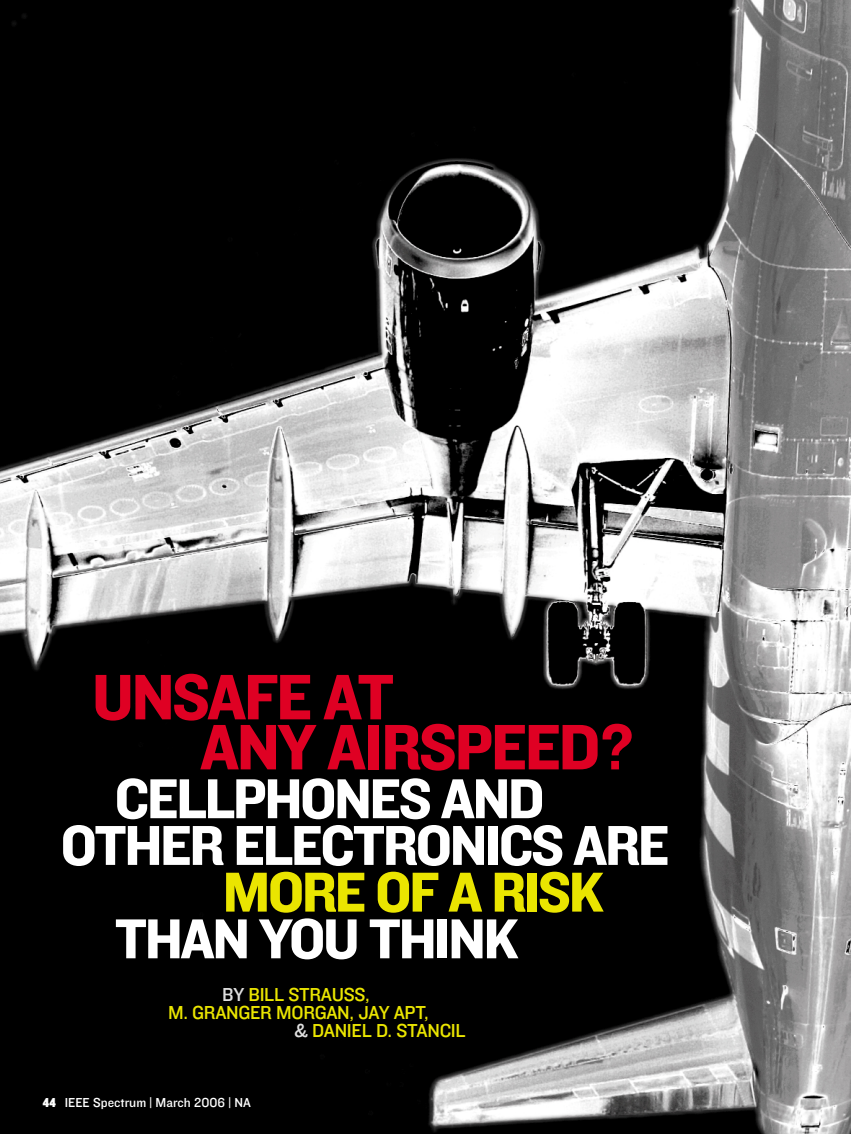
<style>
.page{position:relative;width:851px;height:1134px;background:#fff}
.page>*{position:absolute;margin:0;border:0;box-sizing:border-box;transform-origin:0 0}
.t1{font:66.75px/50.1px "Knockout HTF51 Middleweight";letter-spacing:-.035em;color:#df0023}
.t2{font:58.35px/46.7px "Knockout HTF51 Middleweight";letter-spacing:-.04em;color:#fff}
.t3{font:58.35px "Knockout HTF51 Middleweight";letter-spacing:-.04em;color:#eae500}
.t4{font:19.5px "Knockout HTF31 Junior Middlewt";letter-spacing:-.015em;color:#eae500}
.t5{font:13.5px "Knockout HTF31 Junior Middlewt";color:#fff}
.s1{color:#dfdfdf}
.s2{font-family:"Knockout HTF90 Ultmt Welterwt"}
</style>
<div class="page">
<img style="left:0;top:0;width:850px;height:1134px">
<h1 class="t1" style="left:200px;top:678px;width:434px;text-indent:-108px">UNSAFE AT<br>ANY AIRSPEED?</h1>
<h2 class="t2" style="left:61px;top:780px;width:610px;text-indent:54px">CELLPHONES AND<br>OTHER ELECTRONICS ARE</h2>
<h2 class="t3" style="left:223px;top:873px;width:383px">MORE OF A RISK</h2>
<h2 class="t2" style="left:115px;top:920px;width:406px">THAN YOU THINK</h2>
<p class="t4" style="left:222px;top:988px;width:149px"><span class="s1">BY</span> BILL STRAUSS,</p>
<p class="t4" style="left:168px;top:1006px;width:262px">M. GRANGER MORGAN, JAY APT,</p>
<p class="t4" style="left:294px;top:1024px;width:173px"><span class="s1">&amp;</span> DANIEL D. STANCIL</p>
<p class="t5" style="left:43px;top:1098px;width:209px"><span class="s2">44</span> IEEE Spectrum | March 2006 | NA</p>
</div>
